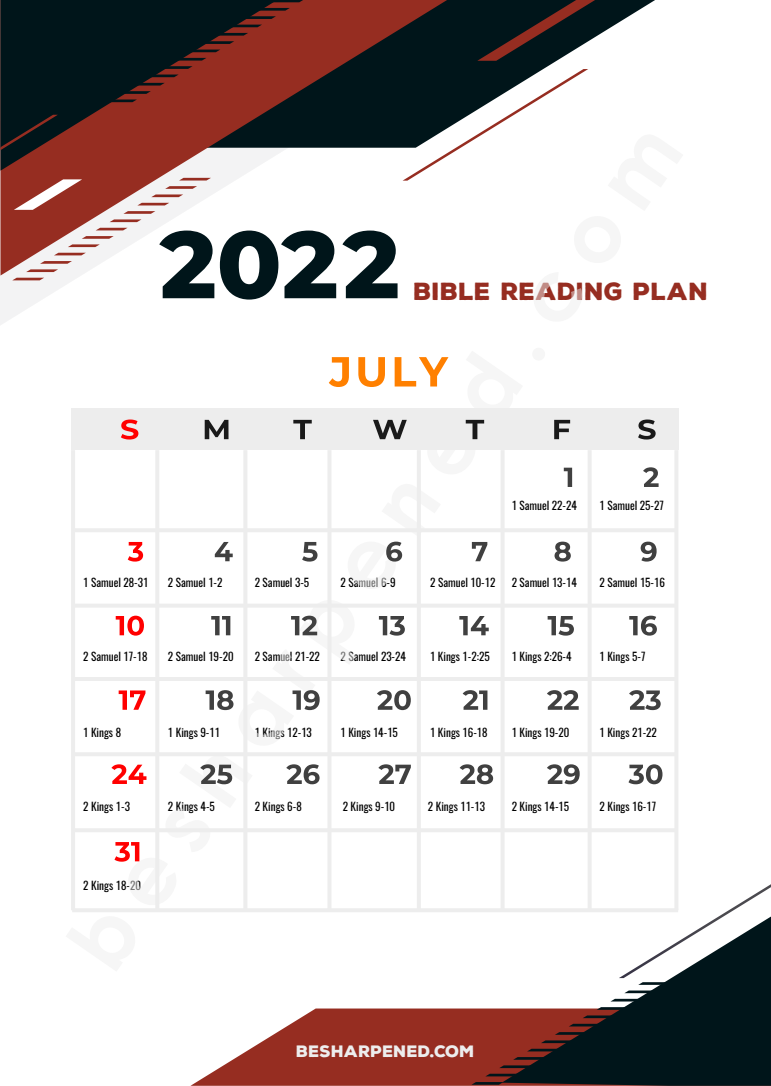
<style>
.page{position:relative;width:771px;height:1086px;background:#fff}
.page>*{position:absolute;margin:0;border:0;box-sizing:border-box;transform-origin:0 0}
.t1{font:900 24px "Nexa Rust Sans";color:#962d21}
.t2{font:900 16px "Nexa Rust Sans";color:#ededed}
.t3{font:11.2px "Oswald";color:#000}
</style>
<div class="page">
<svg style="left:447px;top:0;width:208px;height:69px;fill:#00151a"></svg>
<svg style="left:0;top:121px;width:215px;height:204px"></svg>
<svg style="left:190px;top:1009px;width:311px;height:77px;fill:#962d21"></svg>
<svg style="left:1px;top:0;width:446px;height:276px"></svg>
<svg style="left:1px;top:0;width:276px;height:171px;background:#4c2927"></svg>
<svg style="left:501px;top:993px;width:269px;height:93px;background:#29292b"></svg>
<svg style="left:14px;top:179px;width:68px;height:31px"></svg>
<svg style="left:477px;top:0;width:118px;height:61px;background:#282729"></svg>
<svg style="left:402px;top:69px;width:186px;height:112px"></svg>
<svg style="left:1px;top:115px;width:57px;height:35px;background:#19191b"></svg>
<svg style="left:151px;top:178px;width:60px;height:19px"></svg>
<svg style="left:137px;top:203px;width:32px;height:2px"></svg>
<svg style="left:109px;top:211px;width:46px;height:11px"></svg>
<svg style="left:96px;top:228px;width:31px;height:2px"></svg>
<svg style="left:68px;top:236px;width:46px;height:11px"></svg>
<svg style="left:54px;top:253px;width:32px;height:2px"></svg>
<svg style="left:26px;top:261px;width:46px;height:11px"></svg>
<svg style="left:12px;top:278px;width:32px;height:2px"></svg>
<svg style="left:272px;top:0;width:31px;height:2px"></svg>
<svg style="left:244px;top:8px;width:46px;height:11px"></svg>
<svg style="left:230px;top:25px;width:32px;height:2px"></svg>
<svg style="left:202px;top:33px;width:46px;height:11px"></svg>
<svg style="left:188px;top:50px;width:32px;height:2px"></svg>
<svg style="left:160px;top:58px;width:46px;height:11px"></svg>
<svg style="left:147px;top:75px;width:32px;height:2px"></svg>
<svg style="left:119px;top:83px;width:46px;height:11px"></svg>
<svg style="left:105px;top:100px;width:32px;height:2px"></svg>
<svg style="left:619px;top:885px;width:151px;height:108px"></svg>
<svg style="left:582px;top:999px;width:60px;height:19px"></svg>
<svg style="left:568px;top:1024px;width:32px;height:2px"></svg>
<svg style="left:541px;top:1032px;width:45px;height:11px"></svg>
<svg style="left:527px;top:1049px;width:32px;height:2px"></svg>
<svg style="left:499px;top:1057px;width:46px;height:11px"></svg>
<svg style="left:485px;top:1074px;width:32px;height:2px"></svg>
<svg style="left:471px;top:1082px;width:32px;height:3px"></svg>
<svg style="left:159px;top:231px;width:55px;height:67px"></svg>
<svg style="left:220px;top:231px;width:116px;height:69px"></svg>
<svg style="left:342px;top:231px;width:55px;height:67px"></svg>
<div style="left:71px;top:408px;width:607px;height:42px;background:#ededed"></div>
<svg style="left:121px;top:420px;width:17px;height:20px"></svg>
<svg style="left:205px;top:420px;width:23px;height:19px"></svg>
<svg style="left:293px;top:420px;width:19px;height:19px"></svg>
<svg style="left:373px;top:420px;width:33px;height:19px"></svg>
<svg style="left:465px;top:420px;width:19px;height:19px"></svg>
<svg style="left:554px;top:420px;width:16px;height:19px"></svg>
<svg style="left:638px;top:420px;width:17px;height:20px"></svg>
<hr style="left:155px;top:450px;width:4px;height:460px;background:#ededed">
<hr style="left:72px;top:528px;width:603px;height:4px;background:#ededed">
<hr style="left:72px;top:604px;width:603px;height:4px;background:#ededed">
<hr style="left:72px;top:677px;width:603px;height:4px;background:#ededed">
<hr style="left:72px;top:752px;width:603px;height:4px;background:#ededed">
<hr style="left:72px;top:828px;width:603px;height:4px;background:#ededed">
<hr style="left:72px;top:908px;width:606px;height:4px;background:#ededed">
<hr style="left:243px;top:450px;width:4px;height:460px;background:#ededed">
<hr style="left:327px;top:450px;width:4px;height:460px;background:#ededed">
<hr style="left:417px;top:450px;width:4px;height:460px;background:#ededed">
<hr style="left:500px;top:450px;width:4px;height:460px;background:#ededed">
<hr style="left:587px;top:450px;width:4px;height:460px;background:#ededed">
<hr style="left:71px;top:450px;width:4px;height:460px;background:#ededed">
<hr style="left:674px;top:450px;width:4px;height:460px;background:#ededed">
<svg style="left:329px;top:357px;width:119px;height:30px"></svg>
<svg style="left:128px;top:542px;width:15px;height:20px"></svg>
<svg style="left:215px;top:542px;width:18px;height:19px"></svg>
<svg style="left:302px;top:542px;width:15px;height:20px"></svg>
<svg style="left:386px;top:542px;width:16px;height:20px"></svg>
<svg style="left:472px;top:542px;width:15px;height:19px"></svg>
<svg style="left:554px;top:542px;width:16px;height:20px"></svg>
<svg style="left:640px;top:542px;width:16px;height:20px"></svg>
<svg style="left:116px;top:616px;width:28px;height:20px"></svg>
<svg style="left:211px;top:616px;width:19px;height:19px"></svg>
<svg style="left:291px;top:616px;width:26px;height:19px"></svg>
<svg style="left:379px;top:616px;width:26px;height:20px"></svg>
<svg style="left:459px;top:616px;width:29px;height:19px"></svg>
<svg style="left:547px;top:616px;width:26px;height:20px"></svg>
<svg style="left:629px;top:616px;width:27px;height:20px"></svg>
<svg style="left:563px;top:468px;width:9px;height:19px"></svg>
<svg style="left:643px;top:467px;width:15px;height:20px"></svg>
<svg style="left:119px;top:690px;width:26px;height:20px"></svg>
<svg style="left:205px;top:690px;width:28px;height:20px"></svg>
<svg style="left:292px;top:690px;width:27px;height:20px"></svg>
<svg style="left:377px;top:690px;width:34px;height:20px"></svg>
<svg style="left:462px;top:690px;width:25px;height:20px"></svg>
<svg style="left:547px;top:690px;width:31px;height:20px"></svg>
<svg style="left:629px;top:690px;width:31px;height:20px"></svg>
<svg style="left:111px;top:764px;width:35px;height:20px"></svg>
<svg style="left:200px;top:764px;width:32px;height:20px"></svg>
<svg style="left:286px;top:764px;width:33px;height:20px"></svg>
<svg style="left:378px;top:764px;width:33px;height:20px"></svg>
<svg style="left:459px;top:764px;width:34px;height:20px"></svg>
<svg style="left:547px;top:764px;width:32px;height:20px"></svg>
<svg style="left:628px;top:764px;width:34px;height:20px"></svg>
<svg style="left:114px;top:842px;width:25px;height:20px"></svg>
<h1 class="t1" style="left:413px;top:275px;width:296px">BIBLE READING PLAN</h1>
<p class="t3" style="left:511px;top:498px;width:67px">1 Samuel 22-24</p>
<p class="t3" style="left:599px;top:498px;width:66px">1 Samuel 25-27</p>
<p class="t3" style="left:83px;top:575px;width:67px">1 Samuel 28-31</p>
<p class="t3" style="left:168px;top:575px;width:56px">2 Samuel 1-2</p>
<p class="t3" style="left:255px;top:575px;width:56px">2 Samuel 3-5</p>
<p class="t3" style="left:340px;top:575px;width:56px">2 Samuel 6-9</p>
<p class="t3" style="left:430px;top:575px;width:67px">2 Samuel 10-12</p>
<p class="t3" style="left:511px;top:575px;width:67px">2 Samuel 13-14</p>
<p class="t3" style="left:599px;top:575px;width:67px">2 Samuel 15-16</p>
<p class="t3" style="left:83px;top:649px;width:66px">2 Samuel 17-18</p>
<p class="t3" style="left:168px;top:649px;width:67px">2 Samuel 19-20</p>
<p class="t3" style="left:255px;top:649px;width:67px">2 Samuel 21-22</p>
<p class="t3" style="left:340px;top:649px;width:67px">2 Samuel 23-24</p>
<p class="t3" style="left:430px;top:649px;width:61px">1 Kings 1-2:25</p>
<p class="t3" style="left:511px;top:649px;width:61px">1 Kings 2:26-4</p>
<p class="t3" style="left:599px;top:649px;width:47px">1 Kings 5-7</p>
<p class="t3" style="left:83px;top:724px;width:39px">1 Kings 8</p>
<p class="t3" style="left:168px;top:724px;width:53px">1 Kings 9-11</p>
<p class="t3" style="left:255px;top:724px;width:59px">1 Kings 12-13</p>
<p class="t3" style="left:340px;top:724px;width:59px">1 Kings 14-15</p>
<p class="t3" style="left:430px;top:724px;width:59px">1 Kings 16-18</p>
<p class="t3" style="left:511px;top:724px;width:59px">1 Kings 19-20</p>
<p class="t3" style="left:599px;top:724px;width:59px">1 Kings 21-22</p>
<p class="t3" style="left:83px;top:799px;width:48px">2 Kings 1-3</p>
<p class="t3" style="left:168px;top:799px;width:48px">2 Kings 4-5</p>
<p class="t3" style="left:83px;top:878px;width:59px">2 Kings 18-20</p>
<p class="t3" style="left:255px;top:799px;width:48px">2 Kings 6-8</p>
<p class="t3" style="left:342px;top:799px;width:54px">2 Kings 9-10</p>
<p class="t3" style="left:428px;top:799px;width:59px">2 Kings 11-13</p>
<p class="t3" style="left:511px;top:799px;width:59px">2 Kings 14-15</p>
<p class="t3" style="left:599px;top:799px;width:58px">2 Kings 16-17</p>
<h2 class="t2" style="left:296px;top:1040px;width:180px">BESHARPENED.COM</h2>
</div>
